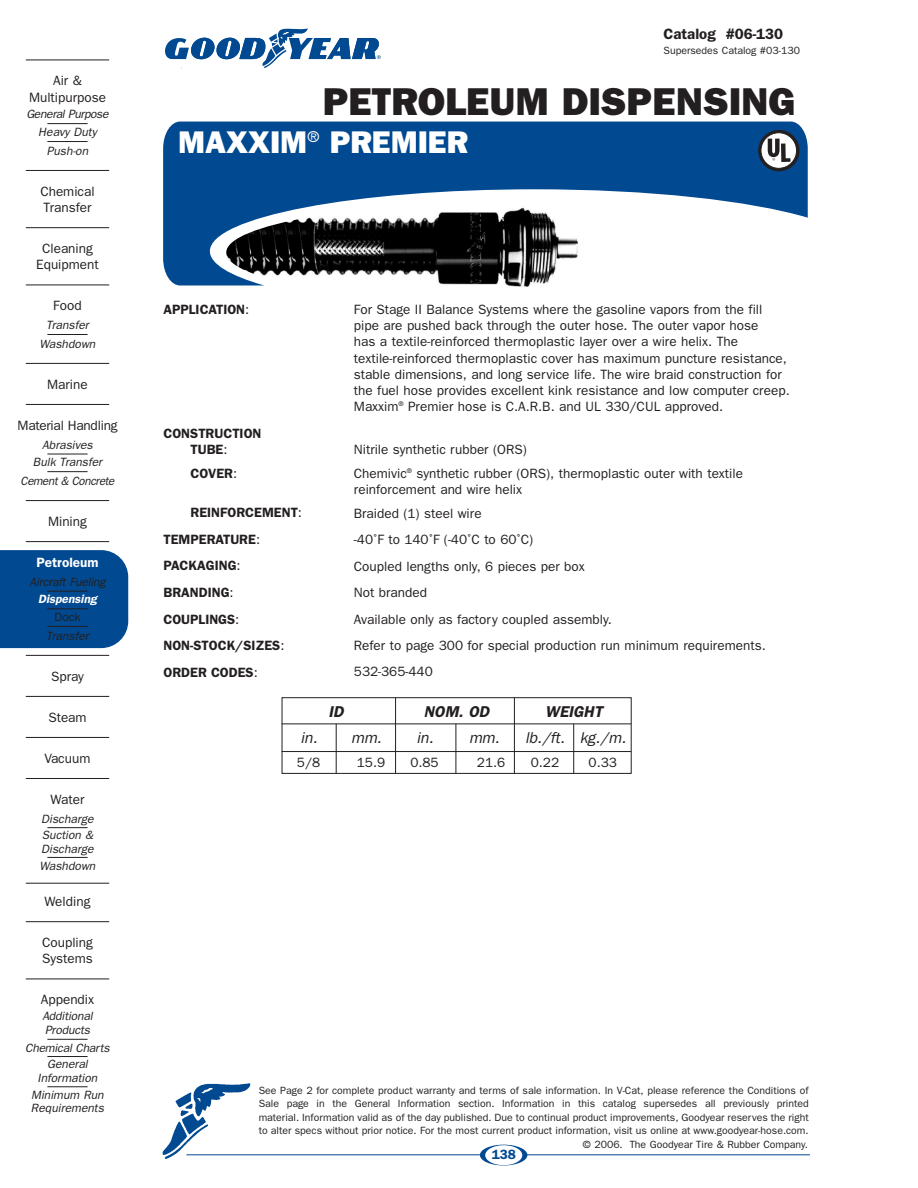
<style>
.page{position:relative;width:918px;height:1188px;background:#fff}
.page>*{position:absolute;margin:0;border:0;box-sizing:border-box;transform-origin:0 0}
.t1{font:800 39px "Franklin Gothic";color:#231f20}
.t2{font:800 31.5px "Franklin Gothic";color:#fff}
.t3{font:italic 15.75px "Franklin Gothic";color:#231f20}
.t4{font:italic 600 15.75px "Franklin Gothic";color:#231f20}
.t5{font:600 15px "Franklin Gothic";color:#231f20}
.t6{font:13.5px/16.2px "Franklin Gothic";color:#231f20}
.t7{font:600 13.5px/26.5px "Franklin Gothic";color:#231f20;text-align:center}
.t8{font:13.5px "Franklin Gothic";letter-spacing:-.02em;color:#231f20}
.t9{font:600 13.5px "Franklin Gothic";color:#fff}
.t10{font:600 13.5px "Franklin Gothic";color:#014990}
.t11{font:italic 12px/16.8px "Franklin Gothic";color:#231f20;text-align:center}
.t12{font:italic 12px/18.6px "Franklin Gothic";letter-spacing:-.03em;color:#231f20;text-align:center}
.t13{font:italic 12px/16.8px "Franklin Gothic";letter-spacing:-.02em;color:#231f20;text-align:center}
.t14{font:italic 600 12px "Franklin Gothic";color:#fff}
.t15{font:12px "Franklin Gothic";color:#231f20}
.t16{font:10.5px/13.5px "Franklin Gothic";color:#231f20;text-align:right}
.s1{font-weight:400}
</style>
<div class="page">
<div style="left:0;top:550px;width:128px;height:98px;background:#014990"></div>
<img style="left:162px;top:1083px;width:89px;height:76px">
<svg style="left:165px;top:29px;width:216px;height:39px"></svg>
<svg style="left:480px;top:1145px;width:47px;height:20px"></svg>
<svg style="left:163px;top:122px;width:645px;height:163px;fill:#014990"></svg>
<hr style="left:186px;top:1154px;width:624px;height:1px;background:#014990">
<hr style="left:26px;top:60px;width:83px;height:1px;background:#231f20">
<hr style="left:47px;top:123px;width:41px;height:1px;background:#231f20">
<hr style="left:47px;top:141px;width:41px;height:1px;background:#231f20">
<hr style="left:26px;top:170px;width:83px;height:1px;background:#231f20">
<hr style="left:26px;top:227px;width:83px;height:1px;background:#231f20">
<hr style="left:26px;top:285px;width:83px;height:1px;background:#231f20">
<hr style="left:47px;top:334px;width:41px;height:1px;background:#231f20">
<hr style="left:26px;top:363px;width:83px;height:1px;background:#231f20">
<hr style="left:26px;top:404px;width:83px;height:1px;background:#231f20">
<hr style="left:47px;top:454px;width:41px;height:1px;background:#231f20">
<hr style="left:47px;top:471px;width:41px;height:1px;background:#231f20">
<hr style="left:26px;top:500px;width:83px;height:1px;background:#231f20">
<hr style="left:26px;top:541px;width:83px;height:1px;background:#231f20">
<hr style="left:47px;top:591px;width:41px;height:1px;background:#231f20">
<hr style="left:47px;top:609px;width:41px;height:1px;background:#231f20">
<hr style="left:47px;top:626px;width:41px;height:1px;background:#231f20">
<hr style="left:26px;top:655px;width:83px;height:1px;background:#231f20">
<hr style="left:26px;top:696px;width:83px;height:1px;background:#231f20">
<hr style="left:26px;top:737px;width:83px;height:1px;background:#231f20">
<hr style="left:26px;top:778px;width:83px;height:1px;background:#231f20">
<hr style="left:47px;top:827px;width:41px;height:1px;background:#231f20">
<hr style="left:47px;top:857px;width:41px;height:1px;background:#231f20">
<hr style="left:26px;top:883px;width:83px;height:1px;background:#231f20">
<hr style="left:26px;top:921px;width:83px;height:1px;background:#231f20">
<hr style="left:26px;top:979px;width:83px;height:1px;background:#231f20">
<hr style="left:47px;top:1039px;width:41px;height:1px;background:#231f20">
<hr style="left:47px;top:1056px;width:41px;height:1px;background:#231f20">
<hr style="left:47px;top:1087px;width:41px;height:1px;background:#231f20">
<img style="left:226px;top:205px;width:356px;height:82px">
<div style="left:485px;top:1145px;width:37px;height:20px;background:#fff;border-radius:50%"></div>
<svg style="left:758px;top:130px;width:41px;height:41px"></svg>
<div style="left:282px;top:697px;width:350px;height:77px;border:1px solid #231f20"></div>
<hr style="left:282px;top:724px;width:349px;height:1px;background:#231f20">
<hr style="left:395px;top:698px;width:1px;height:76px;background:#231f20">
<hr style="left:514px;top:698px;width:1px;height:76px;background:#231f20">
<hr style="left:336px;top:724px;width:1px;height:50px;background:#231f20">
<hr style="left:456px;top:724px;width:1px;height:50px;background:#231f20">
<hr style="left:573px;top:724px;width:1px;height:50px;background:#231f20">
<hr style="left:282px;top:751px;width:349px;height:1px;background:#231f20">
<p class="t6" style="left:29px;top:73px;width:78px;text-align:center">Air &amp;<br>Multipurpose</p>
<p class="t12" style="left:26px;top:104px;width:84px">General Purpose<br>Heavy Duty<br>Push-on</p>
<p class="t6" style="left:40px;top:183px;width:56px">Chemical<br>Transfer</p>
<p class="t6" style="left:36px;top:240px;width:64px;text-align:center">Cleaning<br>Equipment</p>
<p class="t6" style="left:53px;top:298px;width:30px">Food</p>
<p class="t11" style="left:40px;top:316px;width:57px;line-height:18.6px">Transfer<br>Washdown</p>
<p class="t6" style="left:47px;top:376px;width:42px">Marine</p>
<p class="t8" style="left:18px;top:417px;width:101px">Material Handling</p>
<p class="t11" style="left:21px;top:435px;width:95px;line-height:18.1px">Abrasives<br>Bulk Transfer<br>Cement &amp; Concrete</p>
<p class="t6" style="left:48px;top:513px;width:40px">Mining</p>
<p class="t9" style="left:37px;top:554px;width:64px">Petroleum</p>
<p class="t11" style="left:30px;top:573px;width:77px">Aircraft Fueling</p>
<p class="t14" style="left:38px;top:592px;width:60px">Dispensing</p>
<p class="t15" style="left:54px;top:610px;width:28px">Dock</p>
<p class="t11" style="left:46px;top:627px;width:44px">Transfer</p>
<p class="t6" style="left:51px;top:668px;width:34px">Spray</p>
<p class="t6" style="left:48px;top:709px;width:40px">Steam</p>
<p class="t6" style="left:45px;top:750px;width:47px">Vacuum</p>
<p class="t6" style="left:51px;top:791px;width:35px">Water</p>
<p class="t11" style="left:41px;top:810px;width:54px;text-align:left">Discharge<br>Suction &amp;</p>
<p class="t11" style="left:40px;top:840px;width:57px;text-align:left">Discharge<br>Washdown</p>
<p class="t6" style="left:45px;top:893px;width:47px">Welding</p>
<p class="t6" style="left:42px;top:934px;width:52px">Coupling<br>Systems</p>
<p class="t6" style="left:41px;top:992px;width:55px">Appendix</p>
<p class="t11" style="left:42px;top:1008px;width:52px;line-height:14.4px;text-align:left">Additional<br>Products</p>
<p class="t13" style="left:25px;top:1039px;width:86px">Chemical Charts<br>General</p>
<p class="t11" style="left:31px;top:1069px;width:74px">Information<br>Minimum Run</p>
<p class="t11" style="left:31px;top:1100px;width:75px">Requirements</p>
<p class="t5" style="left:664px;top:25px;width:121px">Catalog #06-130</p>
<p class="t16" style="left:664px;top:43px;width:138px">Supersedes Catalog #03-130</p>
<h1 class="t1" style="left:323px;top:78px;width:474px">PETROLEUM DISPENSING</h1>
<h2 class="t2" style="left:178px;top:124px;width:292px">MAXXIM<sup>®</sup> PREMIER</h2>
<p class="t7" style="left:164px;top:296px;width:87px">APPLICATION<span class="s1">:</span></p>
<p class="t7" style="left:164px;top:425px;width:100px;line-height:16.2px">CONSTRUCTION<br>TUBE<span class="s1">:</span></p>
<p class="t7" style="left:191px;top:460px;width:48px">COVER<span class="s1">:</span></p>
<p class="t7" style="left:164px;top:499px;width:140px;text-align:left;text-indent:27px">REINFORCEMENT<span class="s1">:<br></span>TEMPERATURE<span class="s1">:<br></span>PACKAGING<span class="s1">:<br></span>BRANDING<span class="s1">:<br></span>COUPLINGS<span class="s1">:<br></span>NON-STOCK/SIZES<span class="s1">:<br></span>ORDER CODES<span class="s1">:</span></p>
<p class="t6" style="left:354px;top:301px;width:437px">For Stage II Balance Systems where the gasoline vapors from the fill pipe are pushed back through the outer hose. The outer vapor hose<br>has a textile-reinforced thermoplastic layer over a wire helix. The textile-reinforced thermoplastic cover has maximum puncture resistance, stable dimensions, and long service life. The wire braid construction for the fuel hose provides excellent kink resistance and low computer creep.<br>Maxxim<sup>®</sup> Premier hose is C.A.R.B. and UL 330/CUL approved.</p>
<p class="t6" style="left:354px;top:437px;width:391px;line-height:23.7px">Nitrile synthetic rubber (ORS)<br>Chemivic<sup>®</sup> synthetic rubber (ORS), thermoplastic outer with textile</p>
<p class="t6" style="left:354px;top:477px;width:170px;line-height:23.7px">reinforcement and wire helix<br>Braided (1) steel wire</p>
<p class="t6" style="left:354px;top:526px;width:413px;line-height:26.4px">-40˚F to 140˚F (-40˚C to 60˚C)<br>Coupled lengths only, 6 pieces per box<br>Not branded<br>Available only as factory coupled assembly.<br>Refer to page 300 for special production run minimum requirements.<br>532-365-440</p>
<p class="t4" style="left:329px;top:702px;width:17px">ID</p>
<p class="t4" style="left:424px;top:702px;width:67px">NOM. OD</p>
<p class="t4" style="left:545px;top:702px;width:59px">WEIGHT</p>
<p class="t3" style="left:301px;top:728px;width:83px">in. mm.</p>
<p class="t3" style="left:416px;top:728px;width:85px">in. mm.</p>
<p class="t3" style="left:525px;top:728px;width:103px">lb./ft. kg./m.</p>
<p class="t6" style="left:297px;top:754px;width:25px">5/8</p>
<p class="t6" style="left:357px;top:754px;width:30px">15.9</p>
<p class="t6" style="left:410px;top:754px;width:30px">0.85</p>
<p class="t6" style="left:477px;top:754px;width:30px">21.6</p>
<p class="t6" style="left:531px;top:754px;width:30px">0.22</p>
<p class="t6" style="left:589px;top:754px;width:30px">0.33</p>
<p class="t16" style="left:259px;top:1083px;width:552px">See Page 2 for complete product warranty and terms of sale information. In V-Cat, please reference the Conditions of Sale page in the General Information section. Information in this catalog supersedes all previously printed material. Information valid as of the day published. Due to continual product improvements, Goodyear reserves the right to alter specs without prior notice. For the most current product information, visit us online at www.goodyear-hose.com. © 2006. The Goodyear Tire &amp; Rubber Company.</p>
<p class="t10" style="left:492px;top:1147px;width:26px">138</p>
</div>
